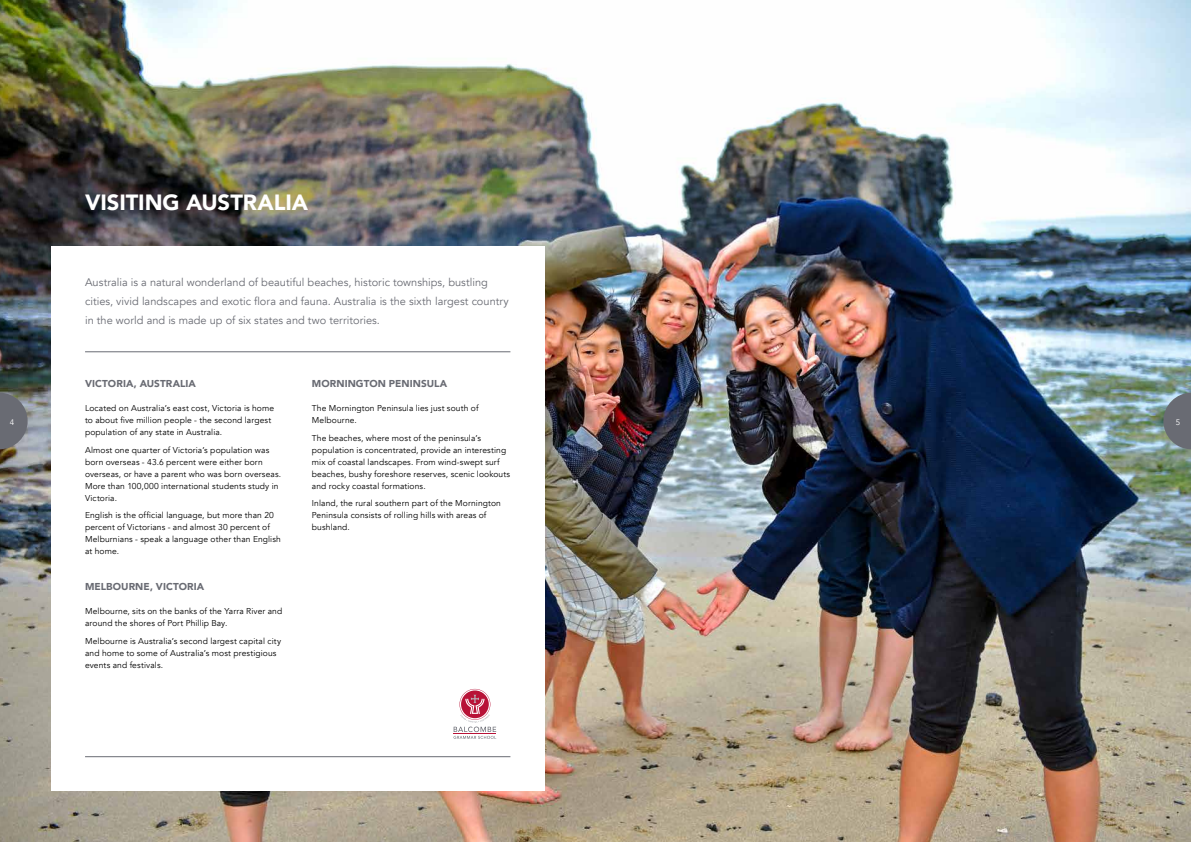
<style>
.page{position:relative;width:1191px;height:842px;background:#fff}
.page>*{position:absolute;margin:0;border:0;box-sizing:border-box;transform-origin:0 0}
.t1{font:900 22px "Avenir";letter-spacing:-.005em;color:#fff}
.t2{font:11px/19px "Avenir";color:#696b73}
.t3{font:900 10px "Avenir";letter-spacing:.005em;color:#696b73}
.t4{font:8.5px/12px "Avenir";letter-spacing:.015em;color:#000}
.t5{font:8px "Avenir";color:#fff}
</style>
<div class="page">
<img style="left:0;top:0;width:1191px;height:842px">
<div style="left:51px;top:247px;width:493px;height:544px;background:#fff"></div>
<svg style="left:453px;top:689px;width:43px;height:50px"></svg>
<hr style="left:85px;top:756px;width:425px;height:1px;background:#696b73">
<hr style="left:85px;top:351px;width:425px;height:1px;background:#696b73">
<svg style="left:0;top:393px;width:28px;height:56px;background:#72747a"></svg>
<svg style="left:1163px;top:393px;width:28px;height:56px;background:#747c83"></svg>
<h1 class="t1" style="left:85px;top:183px;width:224px">VISITING AUSTRALIA</h1>
<p class="t2" style="left:85px;top:273px;width:425px">Australia is a natural wonderland of beautiful beaches, historic townships, bustling cities, vivid landscapes and exotic flora and fauna. Australia is the sixth largest country in the world and is made up of six states and two territories.</p>
<p class="t3" style="left:85px;top:375px;width:112px">VicTORIA, AUSTRALIA</p>
<p class="t4" style="left:85px;top:402px;width:191px">Located on Australia’s east cost, Victoria is home to about five million people - the second largest population of any state in Australia.</p>
<p class="t4" style="left:85px;top:444px;width:198px">Almost one quarter of Victoria’s population was born overseas - 43.6 percent were either born overseas, or have a parent who was born overseas.<br>More than 100,000 international students study in Victoria.</p>
<p class="t4" style="left:85px;top:510px;width:197px">English is the official language, but more than 20 percent of Victorians - and almost 30 percent of Melburnians - speak a language other than English at home.</p>
<p class="t3" style="left:85px;top:578px;width:121px">MELBOURNE, VICTORIA</p>
<p class="t4" style="left:85px;top:606px;width:199px">Melbourne, sits on the banks of the Yarra River and around the shores of Port Phillip Bay.</p>
<p class="t4" style="left:85px;top:635px;width:198px">Melbourne is Australia’s second largest capital city and home to some of Australia’s most prestigious events and festivals.</p>
<p class="t3" style="left:312px;top:375px;width:137px">MORNINGTON PENINSULA</p>
<p class="t4" style="left:312px;top:402px;width:168px">The Mornington Peninsula lies just south of<br>Melbourne.</p>
<p class="t4" style="left:312px;top:432px;width:200px">The beaches, where most of the peninsula’s population is concentrated, provide an interesting mix of coastal landscapes. From wind-swept surf beaches, bushy foreshore reserves, scenic lookouts and rocky coastal formations.</p>
<p class="t4" style="left:312px;top:498px;width:191px">Inland, the rural southern part of the Mornington<br>Peninsula consists of rolling hills with areas of bushland.</p>
<p class="t5" style="left:10px;top:417px;width:6px">4</p>
<p class="t5" style="left:1175px;top:417px;width:6px">5</p>
</div>
